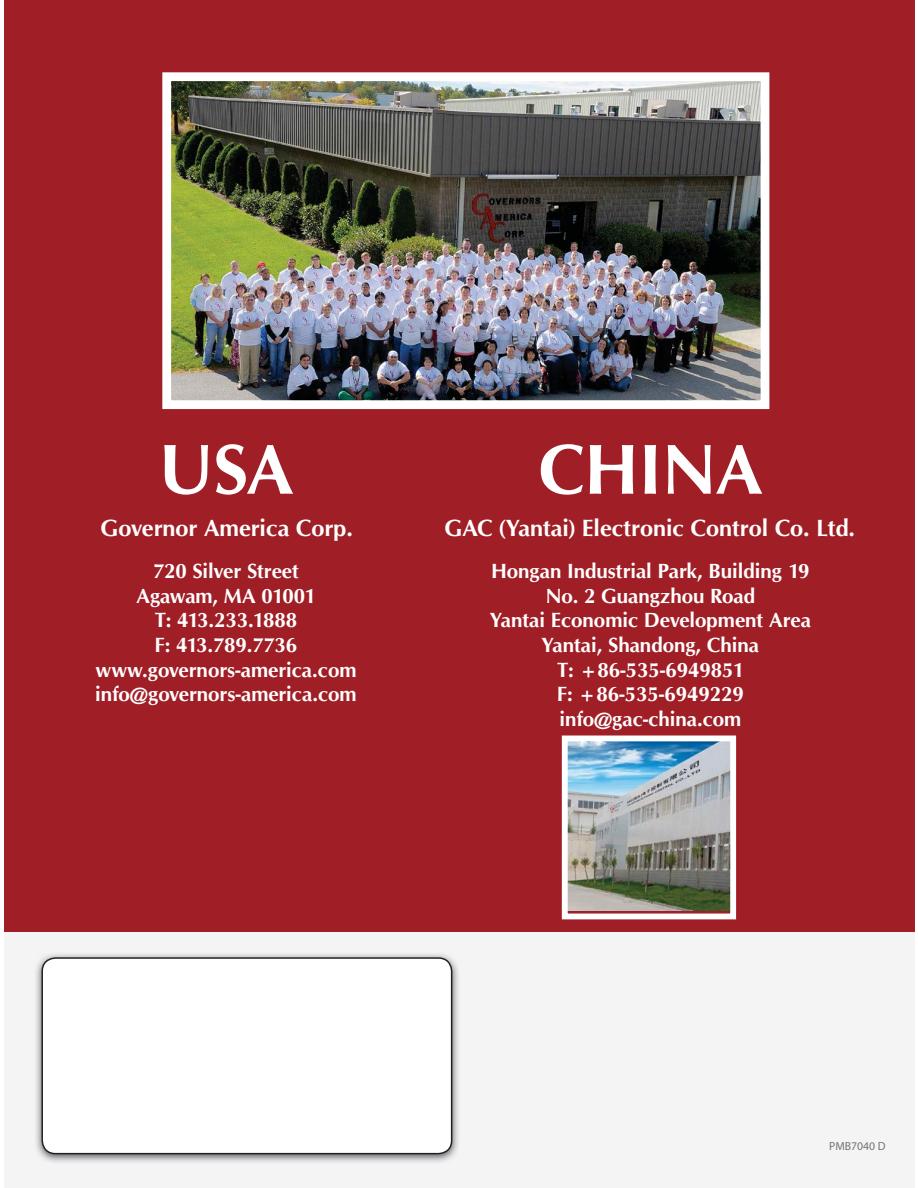
<style>
.page{position:relative;width:918px;height:1188px;background:#fff}
.page>*{position:absolute;margin:0;border:0;box-sizing:border-box;transform-origin:0 0}
.t1{font:700 70.35px "URW Classico";letter-spacing:-.005em;color:#fff}
.t2{font:700 23.4px "URW Classico";color:#fff}
.t3{font:700 20.55px/24.6px "URW Classico";color:#fff;text-align:center}
.t4{font:11.7px "Myriad Pro";color:#737477}
</style>
<div class="page">
<div style="left:4px;top:858px;width:910px;height:330px;background:#f4f4f4"></div>
<div style="left:4px;top:0;width:910px;height:932px;background:#a01e26"></div>
<img style="left:36px;top:954px;width:423px;height:209px">
<div style="left:42px;top:958px;width:410px;height:196px;background:#fff;border-radius:13px"></div>
<div style="left:42px;top:957px;width:410px;height:197px;border:1px solid #231f20;border-radius:13px"></div>
<img style="left:172px;top:82px;width:587px;height:317px">
<div style="left:162px;top:72px;width:607px;height:337px;border:9px solid #fff"></div>
<img style="left:569px;top:743px;width:160px;height:168px">
<div style="left:562px;top:736px;width:174px;height:183px;border:6px solid #fff"></div>
<h1 class="t1" style="left:158px;top:439px;width:137px">USA</h1>
<p class="t2" style="left:100px;top:518px;width:254px">Governor America Corp.</p>
<p class="t3" style="left:95px;top:562px;width:263px">720 Silver Street<br>Agawam, MA 01001<br>T: 413.233.1888<br>F: 413.789.7736 www.governors-america.com info@governors-america.com</p>
<p class="t3" style="left:490px;top:562px;width:323px">Hongan Industrial Park, Building 19<br>No. 2 Guangzhou Road<br>Yantai Economic Development Area<br>Yantai, Shandong, China<br>T: +86-535-6949851<br>F: +86-535-6949229 info@gac-china.com</p>
<h1 class="t1" style="left:538px;top:439px;width:226px">CHINA</h1>
<p class="t2" style="left:445px;top:518px;width:412px">GAC (Yantai) Electronic Control Co. Ltd.</p>
<p class="t4" style="left:829px;top:1142px;width:58px">PMB7040 D</p>
</div>
